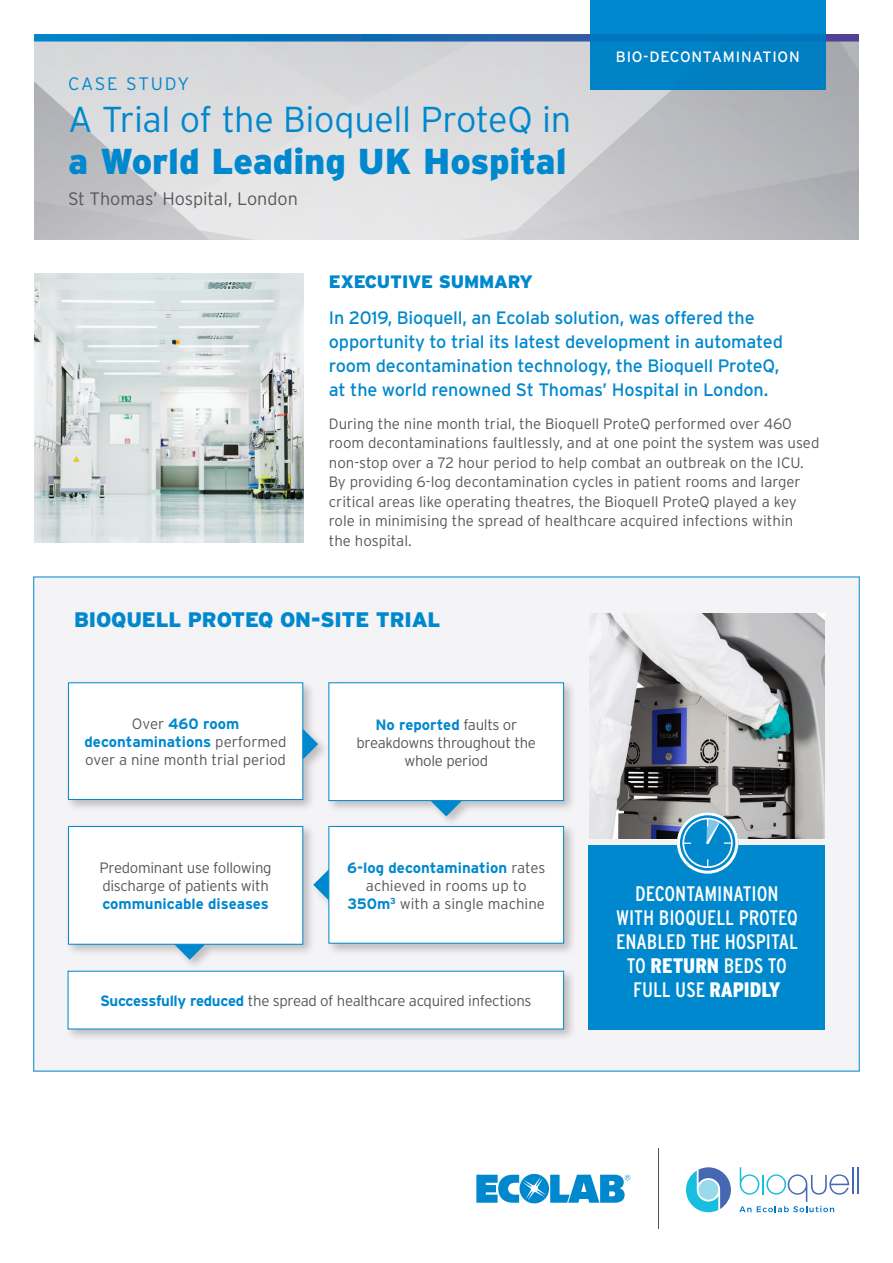
<style>
.page{position:relative;width:893px;height:1263px;background:#fff}
.page>*{position:absolute;margin:0;border:0;box-sizing:border-box;transform-origin:0 0}
.t1{font:300 36px/42px "Interstate";letter-spacing:-.01em;color:#0088ce}
.Tertiary_Header{font:21px/24px "Interstate Condensed";color:#fff;text-align:center}
.Tertiary_Header-2{font:900 21px "Interstate";letter-spacing:-.01em;color:#0088ce}
.Intro_Paragraph{font:18px/24px "Interstate";letter-spacing:-.01em;color:#0088ce}
.t2{font:300 18px "Interstate";letter-spacing:-.005em;color:#57585a}
.Intro_Paragraph-2{font:900 18px "Interstate";letter-spacing:-.01em;color:#0088ce}
.t3{font:300 18px "Interstate";letter-spacing:.095em;color:#0088ce}
.Body_Copy{font:300 15px/19.5px "Interstate";color:#57585a;text-align:center}
.Body_Copy-2{font:300 15px/18px "Interstate";letter-spacing:-.02em;color:#57585a;text-align:center}
.t4{font:15px "Interstate";letter-spacing:.05em;color:#fff}
.s1{font-weight:900}
.s2{font-weight:700;color:#0088ce}
</style>
<div class="page">
<svg style="left:476px;top:1174px;width:154px;height:29px"></svg>
<hr style="left:659px;top:1148px;width:1px;height:81px;background:#52555b">
<hr style="left:857px;top:1167px;width:2px;height:27px;background:#4668b2">
<svg style="left:686px;top:1167px;width:45px;height:45px"></svg>
<div style="left:698px;top:1180px;width:20px;height:20px;background:#99d9ec;border-radius:50%"></div>
<svg style="left:739px;top:1167px;width:114px;height:45px"></svg>
<svg style="left:756px;top:42px;width:103px;height:67px;background:#a5abb1"></svg>
<div style="left:34px;top:42px;width:722px;height:67px;background:#d7d8da"></div>
<svg style="left:34px;top:109px;width:825px;height:130px;background:#cfcfd2"></svg>
<svg style="left:34px;top:34px;width:825px;height:8px;background:#1e72b6"></svg>
<svg style="left:590px;top:0;width:235px;height:89px;background:#0082c6"></svg>
<img style="left:34px;top:273px;width:269px;height:270px">
<div style="left:34px;top:577px;width:825px;height:494px;background:#f4f3f5"></div>
<img style="left:589px;top:613px;width:235px;height:226px">
<div style="left:589px;top:845px;width:236px;height:184px;background:#0088ce"></div>
<div style="left:65px;top:968px;width:512px;height:74px;background:#231f20;opacity:.25"></div>
<div style="left:68px;top:971px;width:496px;height:58px;background:#fff"></div>
<div style="left:65px;top:679px;width:265px;height:133px;background:#231f20;opacity:.25"></div>
<div style="left:68px;top:683px;width:235px;height:116px;background:#fff"></div>
<div style="left:68px;top:682px;width:235px;height:118px;border:1px solid #0088ce"></div>
<svg style="left:303px;top:729px;width:15px;height:31px"></svg>
<div style="left:326px;top:679px;width:250px;height:149px;background:#231f20;opacity:.25"></div>
<div style="left:329px;top:683px;width:235px;height:117px;background:#fff"></div>
<div style="left:328px;top:682px;width:236px;height:119px;border:1px solid #0088ce"></div>
<svg style="left:431px;top:801px;width:31px;height:15px"></svg>
<div style="left:311px;top:823px;width:265px;height:133px;background:#231f20;opacity:.25"></div>
<div style="left:329px;top:826px;width:235px;height:117px;background:#fff"></div>
<div style="left:328px;top:826px;width:236px;height:117px;border:1px solid #0088ce"></div>
<svg style="left:316px;top:869px;width:13px;height:31px"></svg>
<div style="left:65px;top:823px;width:251px;height:148px;background:#231f20;opacity:.25"></div>
<div style="left:68px;top:826px;width:235px;height:118px;background:#fff"></div>
<div style="left:68px;top:826px;width:235px;height:119px;border:1px solid #0088ce"></div>
<svg style="left:174px;top:944px;width:31px;height:16px"></svg>
<svg style="left:677px;top:812px;width:61px;height:62px"></svg>
<p class="t3" style="left:68px;top:73px;width:123px">CASE STUDY</p>
<p class="t1" style="left:68px;top:98px;width:505px">A Trial of the Bioquell ProteQ in <span class="s1">a World Leading UK Hospital</span></p>
<p class="t2" style="left:68px;top:189px;width:231px">St Thomas’ Hospital, London</p>
<p class="t4" style="left:616px;top:49px;width:185px">BIO-DECONTAMINATION</p>
<p class="Intro_Paragraph-2" style="left:329px;top:271px;width:206px">EXECUTIVE SUMMARY</p>
<p class="Intro_Paragraph" style="left:329px;top:306px;width:456px">In 2019, Bioquell, an Ecolab solution, was offered the opportunity to trial its latest development in automated room decontamination technology, the Bioquell ProteQ, at the world renowned St Thomas’ Hospital in London.</p>
<p class="Body_Copy" style="left:329px;top:413px;width:492px;text-align:left">During the nine month trial, the Bioquell ProteQ performed over 460 room decontaminations faultlessly, and at one point the system was used non-stop over a 72 hour period to help combat an outbreak on the ICU.<br>By providing 6-log decontamination cycles in patient rooms and larger critical areas like operating theatres, the Bioquell ProteQ played a key role in minimising the spread of healthcare acquired infections within<br>the hospital.</p>
<p class="Tertiary_Header-2" style="left:74px;top:608px;width:368px">BIOQUELL PROTEQ ON-SITE TRIAL</p>
<p class="Body_Copy" style="left:85px;top:715px;width:204px;line-height:18px">Over <span class="s2">460 room decontaminations</span> performed over a nine month trial period</p>
<p class="Body_Copy-2" style="left:356px;top:715px;width:181px"><span class="s2">No reported</span> faults or breakdowns throughout the whole period</p>
<p class="Body_Copy-2" style="left:100px;top:859px;width:173px;text-align:left">Predominant use following discharge of patients with <span class="s2">communicable diseases</span></p>
<p class="Body_Copy" style="left:347px;top:858px;width:200px;line-height:18px"><span class="s2">6-log decontamination</span> rates achieved in rooms up to<br><span class="s2">350m</span><sup>3</sup> with a single machine</p>
<p class="Body_Copy-2" style="left:100px;top:992px;width:433px"><span class="s2">Successfully reduced</span> the spread of healthcare acquired infections</p>
<p class="Tertiary_Header" style="left:616px;top:881px;width:183px">DECONTAMINATION<br>WITH BIOQUELL PROTEQ<br>ENABLED THE HOSPITAL<br>TO <span class="s1">RETURN</span> BEDS TO<br>FULL USE <span class="s1">RAPIDLY</span></p>
</div>
